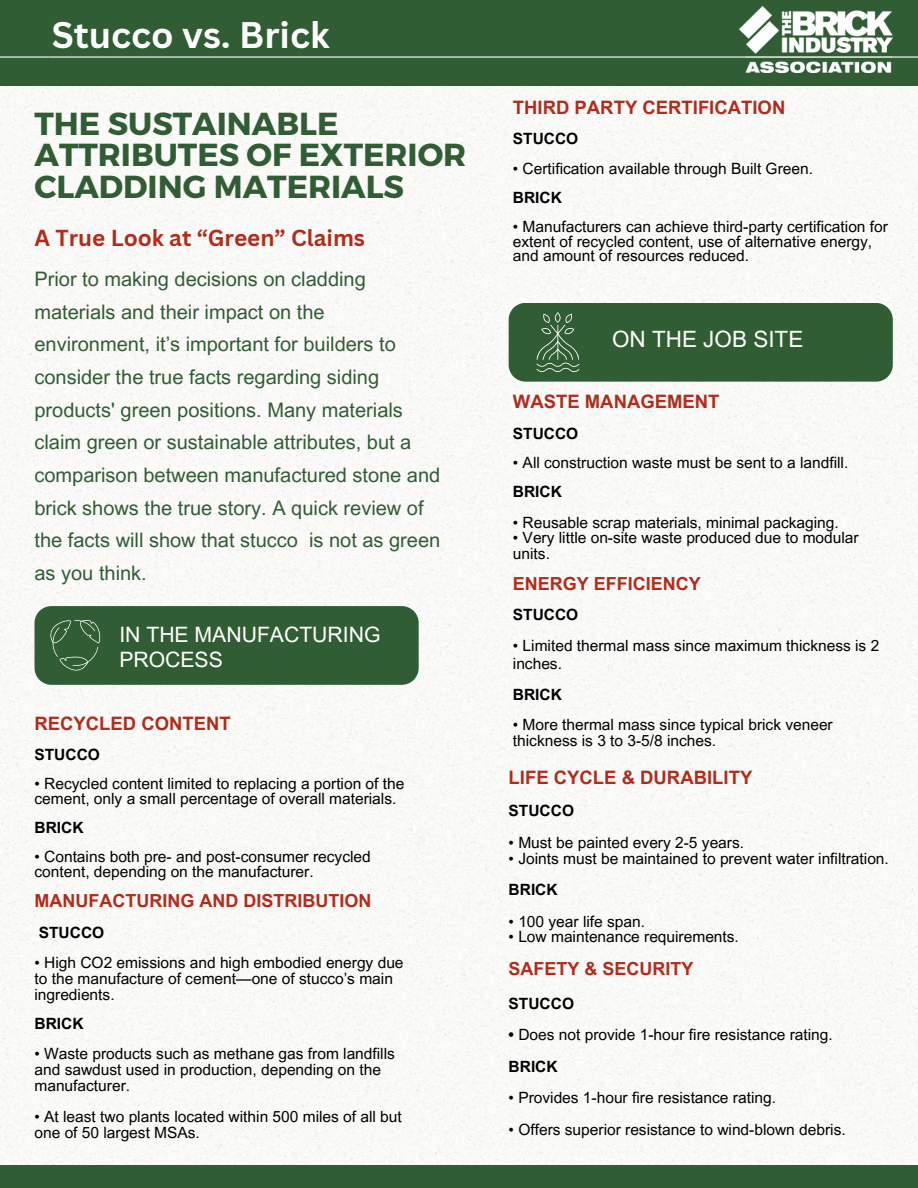
<style>
.page{position:relative;width:918px;height:1188px;background:#fff}
.page>*{position:absolute;margin:0;border:0;box-sizing:border-box;transform-origin:0 0}
.t1{font:700 36px "Canva Sans";color:#fff}
.t2{font:700 31.8px/31.5px "Montserrat";color:#315d34}
.t3{font:700 22.5px "Canva Sans";color:#b12c1b}
.t4{font:22.5px "Arial MT Pro";color:#fff}
.t5{font:21.15px/24.8px "Arial MT Pro";color:#fff}
.t6{font:19.95px/32.7px "Arial MT Pro";color:#315d34}
.t7{font:700 18.45px "Arial MT Pro";color:#b12c1b}
.t8{font:700 18px "Arial MT Pro";color:#b12c1b}
.t9{font:15.45px/15.8px "Arial MT Pro";color:#000}
.t10{font:700 15.45px "Arial MT Pro";color:#000}
.s1{font-weight:700}
</style>
<div class="page">
<img style="left:0;top:86px;width:918px;height:1079px">
<div style="left:35px;top:606px;width:384px;height:79px;background:#315d34"></div>
<div style="left:0;top:0;width:918px;height:86px;background:#315d34"></div>
<div style="left:0;top:1165px;width:918px;height:23px;background:#315d34"></div>
<img style="left:739px;top:6px;width:153px;height:67px">
<div style="left:509px;top:303px;width:384px;height:79px;background:#315d34"></div>
<hr style="left:49px;top:56px;width:869px;height:2px;background:#fff">
<hr style="left:0;top:56px;width:49px;height:2px;background:#fff">
<p class="t1" style="left:52px;top:10px;width:279px">Stucco vs. Brick</p>
<p class="t2" style="left:35px;top:106px;width:433px">THE SUSTAINABLE<br>ATTRIBUTES OF EXTERIOR<br>CLADDING MATERIALS</p>
<p class="t3" style="left:35px;top:222px;width:332px">A True Look at “Green” Claims</p>
<h5 class="t6" style="left:35px;top:265px;width:407px">Prior to making decisions on cladding materials and their impact on the environment, it’s important for builders to consider the true facts regarding siding products' green positions. Many materials claim green or sustainable attributes, but a comparison between manufactured stone and brick shows the true story. A quick review of the facts will show that stucco is not as green as you think.</h5>
<h1 class="t5" style="left:119px;top:625px;width:263px">IN THE MANUFACTURING<br>PROCESS</h1>
<p class="t7" style="left:35px;top:716px;width:198px">RECYCLED CONTENT</p>
<p class="t10" style="left:35px;top:749px;width:67px">STUCCO</p>
<p class="t9" style="left:35px;top:778px;width:371px;line-height:14.7px">• Recycled content limited to replacing a portion of the cement, only a small percentage of overall materials.</p>
<p class="t10" style="left:35px;top:822px;width:51px">BRICK</p>
<h2 class="t9" style="left:35px;top:851px;width:338px;line-height:14.7px">• Contains both pre- and post-consumer recycled content, depending on the manufacturer.</h2>
<h4 class="t8" style="left:35px;top:894px;width:338px">MANUFACTURING AND DISTRIBUTION</h4>
<h6 class="t10" style="left:39px;top:926px;width:67px">STUCCO</h6>
<p class="t9" style="left:35px;top:957px;width:371px">• High CO2 emissions and high embodied energy due to the manufacture of cement—one of stucco’s main ingredients.</p>
<h3 class="t10" style="left:35px;top:1018px;width:51px">BRICK</h3>
<h5 class="t9" style="left:35px;top:1048px;width:362px">• Waste products such as methane gas from landfills and sawdust used in production, depending on the manufacturer.</h5>
<p class="t9" style="left:35px;top:1111px;width:369px">• At least two plants located within 500 miles of all but one of 50 largest MSAs.</p>
<p class="t7" style="left:513px;top:101px;width:274px">THIRD PARTY CERTIFICATION</p>
<p class="t10" style="left:513px;top:133px;width:67px">STUCCO</p>
<p class="t9" style="left:513px;top:162px;width:302px">• Certification available through Built Green.</p>
<p class="t10" style="left:513px;top:192px;width:51px">BRICK</p>
<p class="t9" style="left:513px;top:221px;width:377px;line-height:14.7px">• Manufacturers can achieve third-party certification for extent of recycled content, use of alternative energy, and amount of resources reduced.</p>
<p class="t4" style="left:612px;top:330px;width:193px">ON THE JOB SITE</p>
<p class="t7" style="left:513px;top:395px;width:208px">WASTE MANAGEMENT</p>
<p class="t10" style="left:513px;top:428px;width:67px">STUCCO</p>
<h3 class="t9" style="left:513px;top:457px;width:337px">• All construction waste must be sent to a landfill.</h3>
<h5 class="t10" style="left:513px;top:486px;width:51px">BRICK</h5>
<p class="t9" style="left:513px;top:516px;width:327px">• Reusable scrap materials, minimal packaging.</p>
<p class="t9" style="left:513px;top:532px;width:347px">• Very little on-site waste produced due to modular units.</p>
<p class="t8" style="left:513px;top:576px;width:190px">ENERGY EFFICIENCY</p>
<p class="t10" style="left:513px;top:609px;width:67px">STUCCO</p>
<p class="t9" style="left:513px;top:639px;width:368px;line-height:18px">• Limited thermal mass since maximum thickness is 2 inches.</p>
<p class="t10" style="left:513px;top:689px;width:51px">BRICK</p>
<p class="t9" style="left:513px;top:719px;width:321px">• More thermal mass since typical brick veneer thickness is 3 to 3-5/8 inches.</p>
<p class="t7" style="left:509px;top:770px;width:245px">LIFE CYCLE &amp; DURABILITY</p>
<p class="t10" style="left:509px;top:805px;width:67px">STUCCO</p>
<p class="t9" style="left:509px;top:837px;width:237px">• Must be painted every 2-5 years.</p>
<h5 class="t9" style="left:509px;top:852px;width:382px">• Joints must be maintained to prevent water infiltration.</h5>
<p class="t10" style="left:509px;top:884px;width:51px">BRICK</p>
<p class="t9" style="left:509px;top:915px;width:138px">• 100 year life span.</p>
<p class="t9" style="left:509px;top:931px;width:232px">• Low maintenance requirements.</p>
<p class="t8" style="left:509px;top:962px;width:187px">SAFETY &amp; SECURITY</p>
<p class="t10" style="left:509px;top:998px;width:67px">STUCCO</p>
<p class="t9" style="left:509px;top:1029px;width:326px"><span class="s1">•</span> Does not provide 1-hour fire resistance rating.</p>
<p class="t10" style="left:509px;top:1061px;width:51px">BRICK</p>
<p class="t9" style="left:509px;top:1092px;width:269px">• Provides 1-hour fire resistance rating.</p>
<p class="t9" style="left:509px;top:1123px;width:339px">• Offers superior resistance to wind-blown debris.</p>
</div>
